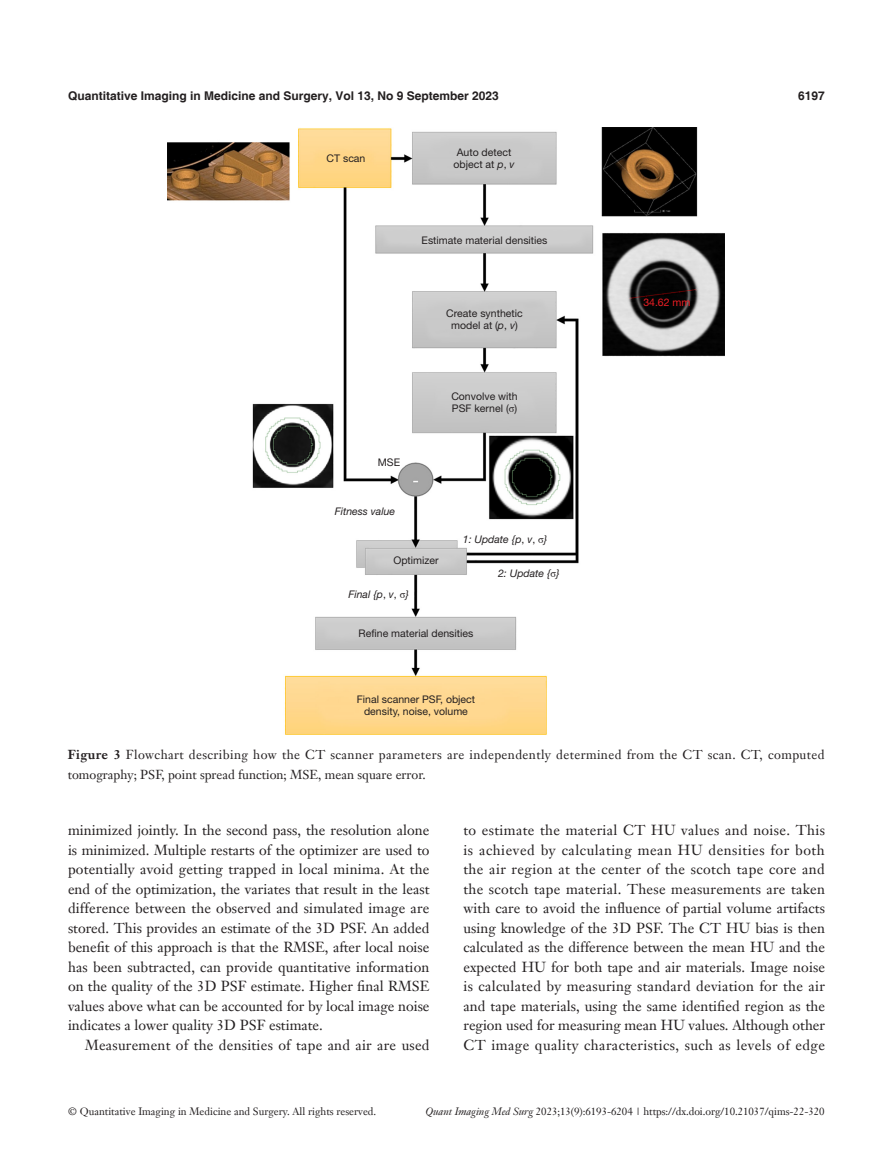
<style>
.page{position:relative;width:893px;height:1170px;background:#fff}
.page>*{position:absolute;margin:0;border:0;box-sizing:border-box;transform-origin:0 0}
.t1{font:14.25px/19.5px "Janson Text LT";letter-spacing:.02em;color:#231f20;text-align:justify}
.t2{font:12.75px/19.5px "Janson Text LT";letter-spacing:.03em;color:#231f20}
.t3{font:700 12px "Helvetica";color:#231f20}
.t4{font:10.5px/12px "Helvetica Neue LT Pro";color:#231f20;text-align:center}
.t5{font:10.5px "Janson Text LT";color:#231f20}
.t6{font:italic 10.5px "Helvetica Neue LT Pro";color:#231f20}
.t7{font:10.5px "Helvetica Neue LT Pro";color:#ee1d23}
.s1{font-style:italic}
.s2{font-family:"Times New Roman"}
.s3{font-style:normal}
.s4{font-family:"Times New Roman";font-style:normal}
.s5{font-weight:700}
</style>
<div class="page">
<img style="left:168px;top:128px;width:557px;height:607px">
<p class="t3" style="left:68px;top:88px;width:432px">Quantitative Imaging in Medicine and Surgery, Vol 13, No 9 September 2023</p>
<p class="t3" style="left:798px;top:88px;width:28px">6197</p>
<p class="t4" style="left:327px;top:152px;width:40px">CT scan</p>
<p class="t4" style="left:453px;top:146px;width:63px">Auto detect object at <span class="s1">p</span>, <span class="s1">v</span></p>
<p class="t4" style="left:422px;top:234px;width:127px">Estimate material densities</p>
<p class="t4" style="left:446px;top:307px;width:78px">Create synthetic model at (<span class="s1">p</span>, <span class="s1">v</span>)</p>
<p class="t4" style="left:451px;top:390px;width:68px;text-align:left">Convolve with<br>PSF kernel (<span class="s2">σ</span>)</p>
<p class="t4" style="left:378px;top:456px;width:24px">MSE</p>
<p class="t6" style="left:335px;top:505px;width:62px">Fitness value</p>
<p class="t4" style="left:393px;top:554px;width:47px">Optimizer</p>
<p class="t6" style="left:348px;top:588px;width:62px">Final {p<span class="s3">,</span> v<span class="s3">,</span> <span class="s4">σ</span>}</p>
<p class="t6" style="left:463px;top:533px;width:86px">1: Update {p<span class="s3">,</span> v<span class="s3">,</span> <span class="s4">σ</span>}</p>
<p class="t6" style="left:498px;top:567px;width:63px">2: Update {<span class="s4">σ</span>}</p>
<p class="t4" style="left:359px;top:626px;width:116px">Refine material densities</p>
<p class="t4" style="left:357px;top:692px;width:120px">Final scanner PSF, object density, noise, volume</p>
<p class="t7" style="left:643px;top:296px;width:49px">34.62 mm</p>
<p class="t2" style="left:68px;top:745px;width:758px"><span class="s5">Figure 3</span> Flowchart describing how the CT scanner parameters are independently determined from the CT scan. CT, computed tomography; PSF, point spread function; MSE, mean square error.</p>
<p class="t1" style="left:68px;top:820px;width:363px">minimized jointly. In the second pass, the resolution alone is minimized. Multiple restarts of the optimizer are used to potentially avoid getting trapped in local minima. At the end of the optimization, the variates that result in the least difference between the observed and simulated image are stored. This provides an estimate of the 3D PSF. An added benefit of this approach is that the RMSE, after local noise has been subtracted, can provide quantitative information on the quality of the 3D PSF estimate. Higher final RMSE values above what can be accounted for by local image noise indicates a lower quality 3D PSF estimate.</p>
<p class="t1" style="left:85px;top:1035px;width:346px">Measurement of the densities of tape and air are used</p>
<p class="t1" style="left:463px;top:820px;width:363px">to estimate the material CT HU values and noise. This is achieved by calculating mean HU densities for both the air region at the center of the scotch tape core and the scotch tape material. These measurements are taken with care to avoid the influence of partial volume artifacts using knowledge of the 3D PSF. The CT HU bias is then calculated as the difference between the mean HU and the expected HU for both tape and air materials. Image noise is calculated by measuring standard deviation for the air and tape materials, using the same identified region as the region used for measuring mean HU values. Although other CT image quality characteristics, such as levels of edge</p>
<p class="t5" style="left:68px;top:1104px;width:310px">© Quantitative Imaging in Medicine and Surgery. All rights reserved.</p>
<p class="t5" style="left:425px;top:1104px;width:401px"><span class="s1">Quant Imaging Med Surg</span> 2023;13(9):6193-6204 | https://dx.doi.org/10.21037/qims-22-320</p>
</div>
